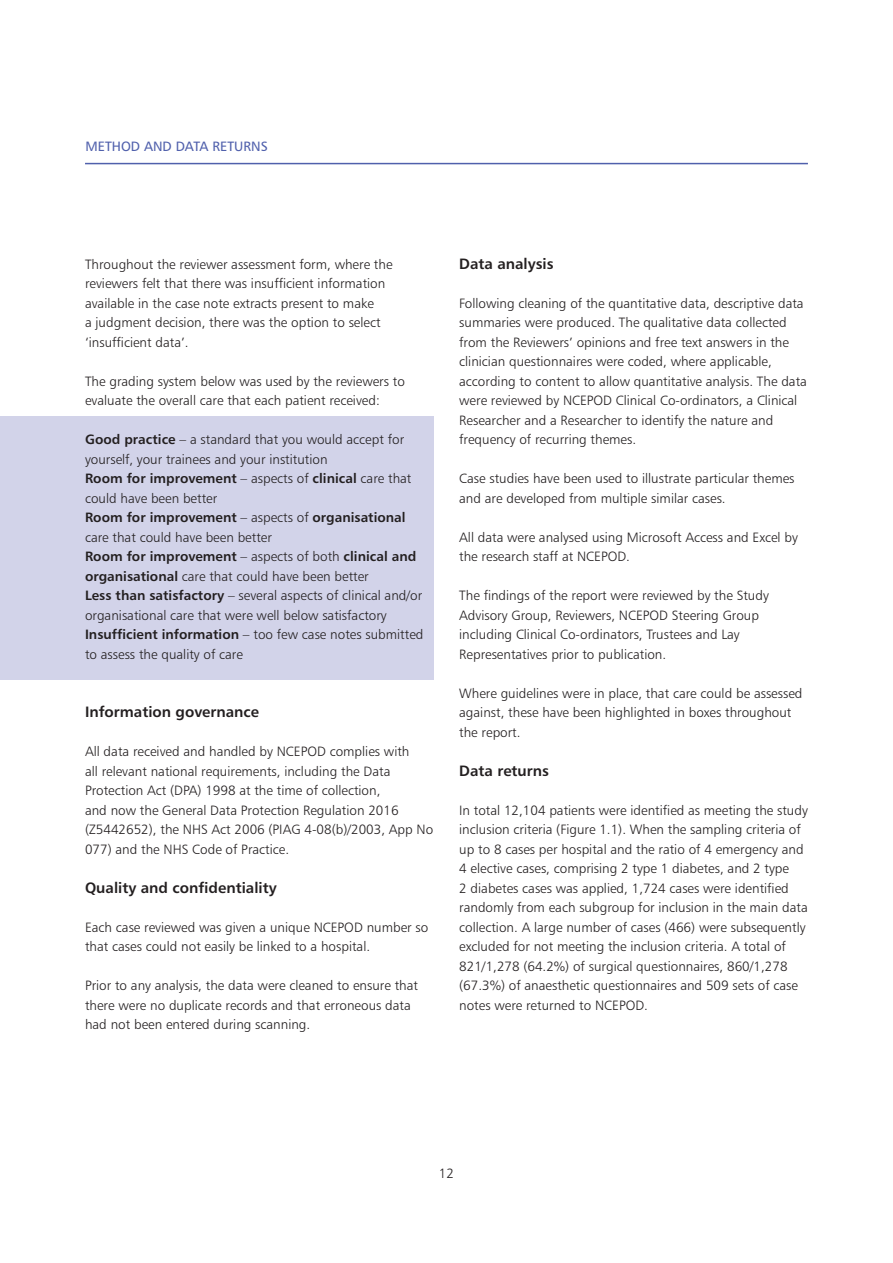
<style>
.page{position:relative;width:893px;height:1263px;background:#fff}
.page>*{position:absolute;margin:0;border:0;box-sizing:border-box;transform-origin:0 0}
.hd{font:15px "Humanist 777 BT Bold B";color:#231f20}
.text{font:13.5px/19.5px "Humanist 777 BT Light B";color:#231f20}
.text-2{font:13.5px/19.5px "Humanist 777 BT Bold B";color:#231f20}
.top{font:13.5px "Humanist 777 BT Roman B";color:#5060ac}
.s1{font-family:"Humanist 777 BT Bold B"}
.s2{font-family:"Humanist 777 BT Light B"}
</style>
<div class="page">
<hr style="left:85px;top:163px;width:723px;height:1px;background:#5060ac">
<div style="left:0;top:416px;width:434px;height:263px;background:#d2d3e9"></div>
<p class="top" style="left:86px;top:138px;width:184px">METHOD AND DATA RETURNS</p>
<p class="text" style="left:85px;top:254px;width:309px">Throughout the reviewer assessment form, where the reviewers felt that there was insufficient information available in the case note extracts present to make<br>a judgment decision, there was the option to select ‘insufficient data’.</p>
<p class="text" style="left:85px;top:371px;width:321px">The grading system below was used by the reviewers to evaluate the overall care that each patient received:</p>
<p class="text" style="left:85px;top:429px;width:321px"><span class="s1">Good practice</span> – a standard that you would accept for yourself, your trainees and your institution</p>
<p class="text" style="left:85px;top:468px;width:328px"><span class="s1">Room for improvement</span> – aspects of <span class="s1">clinical</span> care that could have been better</p>
<p class="text-2" style="left:85px;top:507px;width:322px">Room for improvement <span class="s2">– aspects of</span> organisational</p>
<p class="text" style="left:85px;top:527px;width:188px">care that could have been better</p>
<p class="text-2" style="left:85px;top:546px;width:333px">Room for improvement <span class="s2">– aspects of both</span> clinical and organisational <span class="s2">care that could have been better</span></p>
<p class="text" style="left:85px;top:585px;width:339px"><span class="s1">Less than satisfactory</span> – several aspects of clinical and/or organisational care that were well below satisfactory</p>
<p class="text" style="left:85px;top:624px;width:340px"><span class="s1">Insufficient information</span> – too few case notes submitted to assess the quality of care</p>
<p class="hd" style="left:85px;top:702px;width:176px">Information governance</p>
<p class="text" style="left:85px;top:741px;width:350px">All data received and handled by NCEPOD complies with<br>all relevant national requirements, including the Data Protection Act (DPA) 1998 at the time of collection,<br>and now the General Data Protection Regulation 2016 (Z5442652), the NHS Act 2006 (PIAG 4-08(b)/2003, App No 077) and the NHS Code of Practice.</p>
<p class="hd" style="left:85px;top:878px;width:193px">Quality and confidentiality</p>
<p class="text" style="left:85px;top:917px;width:345px">Each case reviewed was given a unique NCEPOD number so that cases could not easily be linked to a hospital.</p>
<p class="text" style="left:85px;top:975px;width:334px">Prior to any analysis, the data were cleaned to ensure that there were no duplicate records and that erroneous data had not been entered during scanning.</p>
<p class="hd" style="left:459px;top:254px;width:96px">Data analysis</p>
<p class="text" style="left:459px;top:293px;width:349px">Following cleaning of the quantitative data, descriptive data summaries were produced. The qualitative data collected from the Reviewers’ opinions and free text answers in the clinician questionnaires were coded, where applicable, according to content to allow quantitative analysis. The data were reviewed by NCEPOD Clinical Co-ordinators, a Clinical Researcher and a Researcher to identify the nature and frequency of recurring themes.</p>
<p class="text" style="left:459px;top:468px;width:337px">Case studies have been used to illustrate particular themes and are developed from multiple similar cases.</p>
<p class="text" style="left:459px;top:527px;width:340px">All data were analysed using Microsoft Access and Excel by the research staff at NCEPOD.</p>
<p class="text" style="left:459px;top:585px;width:311px">The findings of the report were reviewed by the Study Advisory Group, Reviewers, NCEPOD Steering Group including Clinical Co-ordinators, Trustees and Lay Representatives prior to publication.</p>
<p class="text" style="left:459px;top:683px;width:345px">Where guidelines were in place, that care could be assessed against, these have been highlighted in boxes throughout the report.</p>
<p class="hd" style="left:459px;top:761px;width:91px">Data returns</p>
<p class="text" style="left:459px;top:800px;width:350px">In total 12,104 patients were identified as meeting the study inclusion criteria (Figure 1.1). When the sampling criteria of up to 8 cases per hospital and the ratio of 4 emergency and 4 elective cases, comprising 2 type 1 diabetes, and 2 type<br>2 diabetes cases was applied, 1,724 cases were identified randomly from each subgroup for inclusion in the main data collection. A large number of cases (466) were subsequently excluded for not meeting the inclusion criteria. A total of 821/1,278 (64.2%) of surgical questionnaires, 860/1,278 (67.3%) of anaesthetic questionnaires and 509 sets of case notes were returned to NCEPOD.</p>
<p class="text" style="left:439px;top:1163px;width:17px">12</p>
</div>
